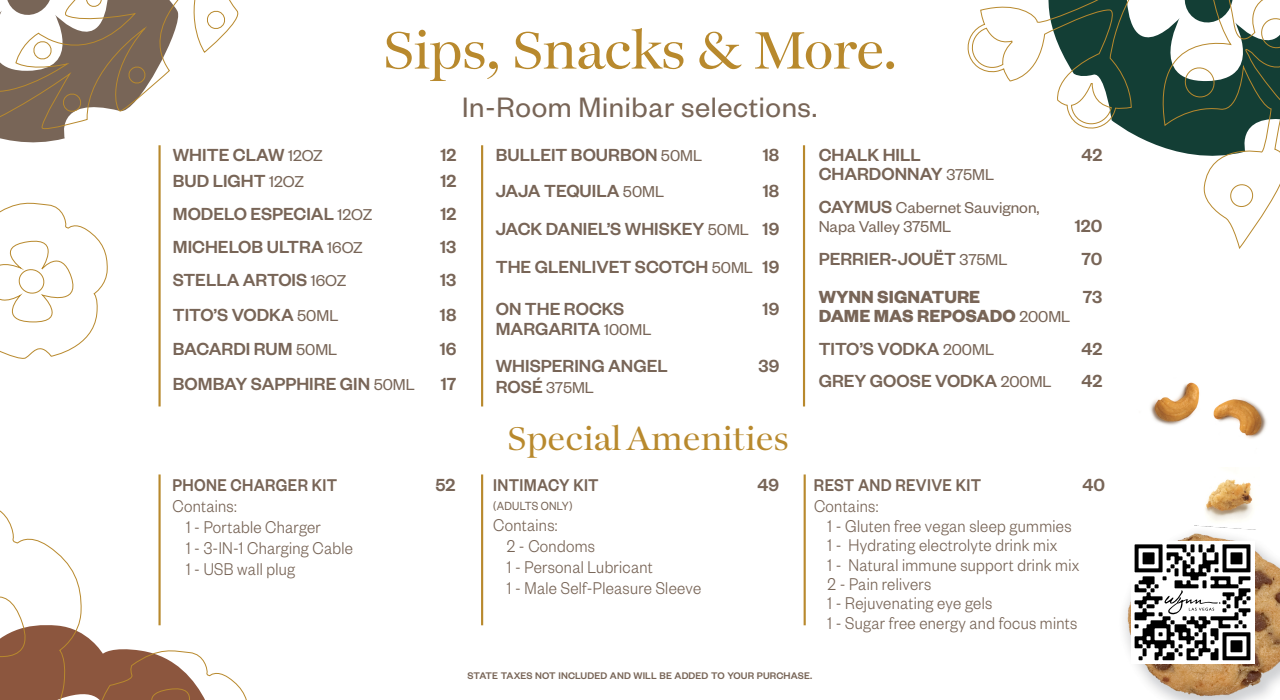
<style>
.page{position:relative;width:1280px;height:700px;background:#fff}
.page>*{position:absolute;margin:0;border:0;box-sizing:border-box;transform-origin:0 0}
.t1{font:51.8px "Monday";color:#b8892d}
.t2{font:32.4px "Monday";color:#b8892d}
.t3{font:30.8px "Founders Grotesk";letter-spacing:.02em;color:#786557}
.t4{font:500 19.2px/37.9px "Founders Grotesk";color:#786557;text-align:justify}
.t5{font:700 19.2px/32.7px "Founders Grotesk";color:#786557}
.t6{font:300 18.7px/21px "Founders Grotesk";letter-spacing:.02em;color:#786557;scale:.9 1}
.t7{font:500 18.7px "Founders Grotesk";letter-spacing:.02em;color:#786557;scale:.9 1}
.t8{font:17.3px/19.1px "Founders Grotesk";color:#786557}
.t9{font:13px "Founders Grotesk";letter-spacing:.02em;color:#786557;scale:.9 1}
.t10{font:500 10.5px "Founders Grotesk";letter-spacing:.01em;color:#786557}
.s1{font-weight:400;font-size:17.3px}
.s2{font-weight:500;font-size:19.2px}
.s3{font-weight:500}
</style>
<div class="page">
<img style="left:1150px;top:382px;width:117px;height:57px">
<img style="left:1124px;top:525px;width:156px;height:175px">
<img style="left:1195px;top:479px;width:64px;height:50px">
<svg style="left:0;top:202px;width:108px;height:157px"></svg>
<svg style="left:0;top:510px;width:247px;height:190px"></svg>
<svg style="left:967px;top:0;width:313px;height:249px"></svg>
<svg style="left:0;top:0;width:239px;height:143px"></svg>
<hr style="left:158px;top:474px;width:3px;height:151px;background:#b8892d">
<hr style="left:481px;top:474px;width:2px;height:151px;background:#b8892d">
<hr style="left:804px;top:474px;width:2px;height:151px;background:#b8892d">
<hr style="left:158px;top:145px;width:3px;height:261px;background:#b8892d">
<hr style="left:481px;top:145px;width:2px;height:261px;background:#b8892d">
<hr style="left:803px;top:145px;width:2px;height:261px;background:#b8892d">
<div style="left:1131px;top:541px;width:123px;height:123px;background:linear-gradient(to right,#fff,#fff)"></div>
<svg style="left:1135px;top:544px;width:115px;height:116px"></svg>
<h1 class="t1" style="left:383px;top:17px;width:515px">Sips, Snacks &amp; More.</h1>
<h3 class="t3" style="left:462px;top:88px;width:356px">In-Room Minibar selections.</h3>
<p class="t4" style="left:173px;top:135px;width:152px">WHITE CLAW <span class="s1">12OZ</span></p>
<p class="t4" style="left:440px;top:135px;width:17px">12</p>
<p class="t4" style="left:173px;top:161px;width:133px">BUD LIGHT <span class="s1">12OZ</span></p>
<p class="t4" style="left:440px;top:161px;width:17px">12</p>
<p class="t4" style="left:173px;top:194px;width:201px">MODELO ESPECIAL <span class="s1">12OZ</span></p>
<p class="t4" style="left:440px;top:194px;width:17px">12</p>
<p class="t4" style="left:173px;top:227px;width:192px">MICHELOB ULTRA <span class="s1">16OZ</span></p>
<p class="t4" style="left:440px;top:227px;width:18px">13</p>
<p class="t4" style="left:173px;top:260px;width:175px">STELLA ARTOIS <span class="s1">16OZ</span></p>
<p class="t4" style="left:440px;top:260px;width:18px">13</p>
<p class="t4" style="left:173px;top:295px;width:167px">TITO’S VODKA <span class="s1">50ML</span></p>
<p class="t4" style="left:440px;top:295px;width:18px">18</p>
<p class="t4" style="left:173px;top:329px;width:166px">BACARDI RUM <span class="s1">50ML</span></p>
<p class="t4" style="left:440px;top:329px;width:18px">16</p>
<p class="t4" style="left:173px;top:364px;width:244px">BOMBAY SAPPHIRE GIN <span class="s1">50ML</span></p>
<p class="t4" style="left:441px;top:364px;width:17px">17</p>
<p class="t7" style="left:172px;top:473px;width:185px">PHONE CHARGER KIT</p>
<p class="t4" style="left:435px;top:465px;width:21px">52</p>
<p class="t6" style="left:186px;top:495px;width:187px;text-indent:-14px">Contains:<br>1 - Portable Charger<br>1 - 3-IN-1 Charging Cable<br>1 - USB wall plug</p>
<p class="t4" style="left:496px;top:135px;width:208px">BULLEIT BOURBON <span class="s1">50ML</span></p>
<p class="t4" style="left:763px;top:135px;width:18px">18</p>
<p class="t4" style="left:496px;top:171px;width:170px">JAJA TEQUILA <span class="s1">50ML</span></p>
<p class="t4" style="left:496px;top:171px;width:285px;text-indent:267px">18<br>JACK DANIEL’S WHISKEY <span class="s1">50ML</span> 19<br>THE GLENLIVET SCOTCH <span class="s1">50ML</span> 19</p>
<p class="t4" style="left:496px;top:288px;width:130px">ON THE ROCKS</p>
<p class="t4" style="left:763px;top:288px;width:18px">19</p>
<p class="t4" style="left:496px;top:309px;width:174px;line-height:37.1px">MARGARITA <span class="s1">100ML<br></span>WHISPERING ANGEL</p>
<p class="t4" style="left:759px;top:346px;width:22px">39</p>
<p class="t8" style="left:496px;top:377px;width:100px"><span class="s2">ROSÉ</span> 375ML</p>
<h2 class="t2" style="left:507px;top:417px;width:283px">Special Amenities</h2>
<p class="t7" style="left:493px;top:473px;width:119px">INTIMACY KIT</p>
<p class="t4" style="left:758px;top:465px;width:23px">49</p>
<p class="t9" style="left:493px;top:498px;width:89px">(ADULTS ONLY)</p>
<p class="t6" style="left:507px;top:514px;width:218px;text-indent:-14px">Contains:<br>2 - Condoms<br>1 - Personal Lubricant<br>1 - Male Self-Pleasure Sleeve</p>
<p class="t4" style="left:819px;top:135px;width:104px">CHALK HILL</p>
<p class="t4" style="left:1082px;top:135px;width:22px">42</p>
<p class="t4" style="left:819px;top:154px;width:177px">CHARDONNAY <span class="s1">375ML</span></p>
<p class="t8" style="left:819px;top:197px;width:222px"><span class="s2">CAYMUS</span> Cabernet Sauvignon,<br>Napa Valley 375ML</p>
<p class="t4" style="left:1075px;top:206px;width:29px">120</p>
<p class="t4" style="left:819px;top:239px;width:190px">PERRIER-JOUËT <span class="s1">375ML</span></p>
<p class="t4" style="left:1081px;top:239px;width:22px">70</p>
<p class="t5" style="left:819px;top:279px;width:163px">WYNN SIGNATURE</p>
<p class="t4" style="left:1083px;top:277px;width:21px">73</p>
<p class="t5" style="left:819px;top:299px;width:253px">DAME MAS REPOSADO <span class="s1">200ML<br></span><span class="s3">TITO’S VODKA</span> <span class="s1">200ML</span></p>
<p class="t4" style="left:1082px;top:329px;width:22px">42</p>
<p class="t4" style="left:819px;top:361px;width:235px">GREY GOOSE VODKA <span class="s1">200ML</span></p>
<p class="t4" style="left:1082px;top:361px;width:22px">42</p>
<p class="t7" style="left:814px;top:473px;width:187px">REST AND REVIVE KIT</p>
<p class="t4" style="left:1083px;top:465px;width:24px">40</p>
<p class="t6" style="left:828px;top:495px;width:281px;line-height:19.5px;text-indent:-14px">Contains:<br>1 - Gluten free vegan sleep gummies<br>1 - Hydrating electrolyte drink mix<br>1 - Natural immune support drink mix<br>2 - Pain relivers<br>1 - Rejuvenating eye gels<br>1 - Sugar free energy and focus mints</p>
<p class="t10" style="left:468px;top:669px;width:346px">STATE TAXES NOT INCLUDED AND WILL BE ADDED TO YOUR PURCHASE.</p>
</div>
